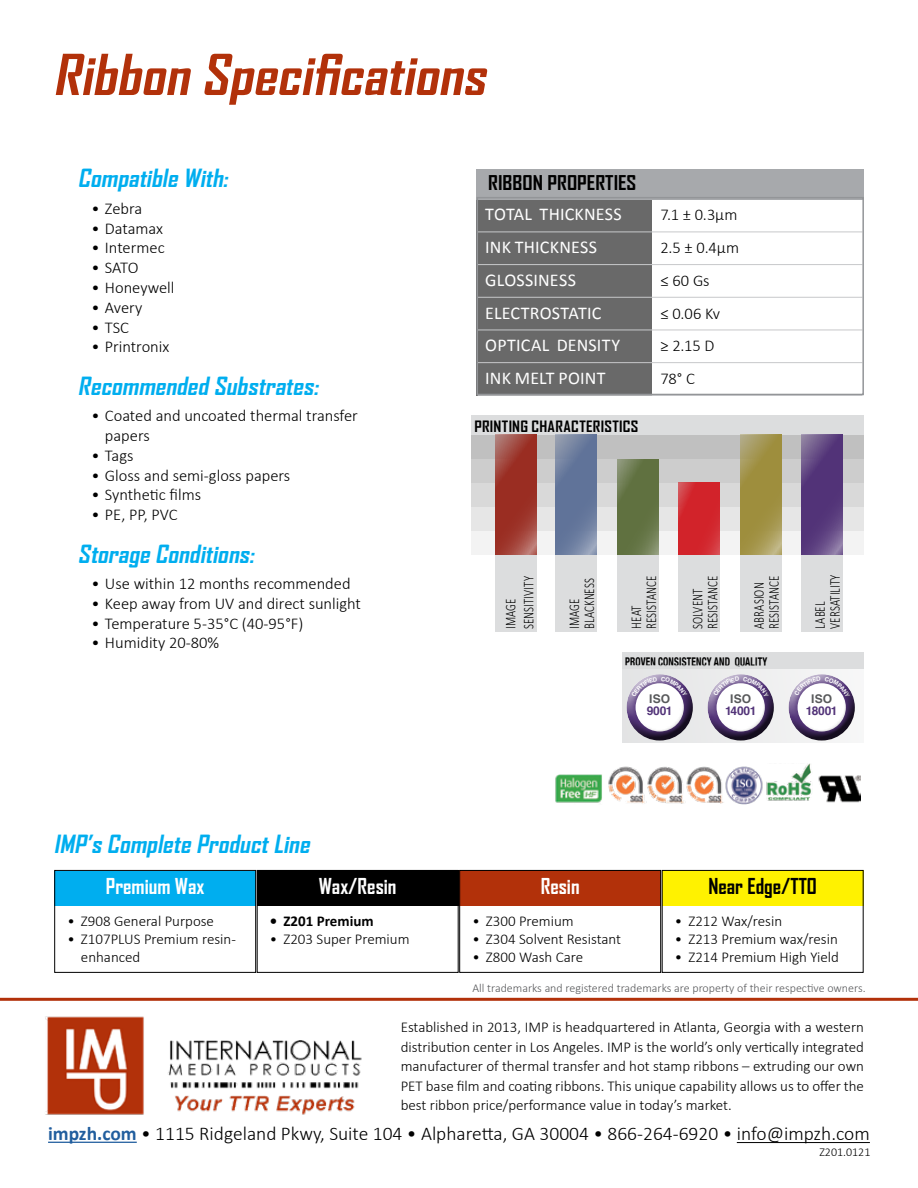
<style>
.page{position:relative;width:918px;height:1188px;background:#fff}
.page>*{position:absolute;margin:0;border:0;box-sizing:border-box;transform-origin:0 0}
.t1{font:italic 700 54px "Agency FB";color:#b2310a;scale:1.1 1}
.t2{font:italic 700 24px "Agency FB";color:#00aeef;scale:1.1 1}
.t3{font:700 21px "Agency FB";color:#fff}
.t4{font:700 21px "Agency FB";color:#000}
.t5{font:300 19.5px "Calibri";color:#000}
.t6{font:700 19.5px "Agency FB";color:#000;scale:1.1 1}
.t7{font:18px "Calibri";letter-spacing:.01em;color:#fff}
.t8{font:300 16.5px/19.8px "Calibri";color:#000}
.t9{font:300 15px/19.5px "Calibri";color:#000;text-align:justify}
.t10{font:300 15px/15px "Calibri";color:#000;scale:.72 1}
.t11{font:700 15px "Agency FB";letter-spacing:.02em;color:#000;scale:1.1 1}
.t12{font:700 15px "Calibri";color:#000}
.t13{font:300 12px "Calibri";color:#58595b}
.t14{font:700 condensed 12px "Helvetica Neue";letter-spacing:.015em;color:#000;scale:.78 1}
.t15{font:700 12px "Helvetica";letter-spacing:-.025em;color:#523378}
.t16{font:700 12px "Helvetica";letter-spacing:.02em;color:#58595b}
.t17{font:300 12px "Calibri";color:#000}
.s1{font-weight:700;color:#215e9e}
</style>
<div class="page">
<hr style="left:0;top:998px;width:918px;height:3px;background:#b2310a">
<img style="left:45px;top:1016px;width:317px;height:99px">
<hr style="left:48px;top:1142px;width:89px;height:1px;background:#215e9e">
<hr style="left:737px;top:1142px;width:133px;height:1px;background:#000">
<div style="left:471px;top:435px;width:393px;height:24px;background:#c0c0c0"></div>
<div style="left:471px;top:459px;width:393px;height:24px;background:#cdcdcd"></div>
<div style="left:471px;top:483px;width:393px;height:24px;background:#d9d9d9"></div>
<div style="left:471px;top:507px;width:393px;height:24px;background:#e6e6e6"></div>
<div style="left:471px;top:531px;width:393px;height:24px;background:#f3f3f3"></div>
<div style="left:471px;top:415px;width:393px;height:20px;background:#dcddde"></div>
<div style="left:477px;top:199px;width:175px;height:196px;background:#696969"></div>
<div style="left:54px;top:871px;width:202px;height:34px;background:#00aeef"></div>
<div style="left:622px;top:652px;width:242px;height:16px;background:#dcddde"></div>
<div style="left:780px;top:664px;width:79px;height:65px;background:#fff;opacity:.75"></div>
<div style="left:785px;top:684px;width:79px;height:65px;background:#000;opacity:.75"></div>
<div style="left:699px;top:664px;width:79px;height:65px;background:#fff;opacity:.75"></div>
<div style="left:704px;top:684px;width:79px;height:65px;background:#000;opacity:.75"></div>
<div style="left:618px;top:664px;width:79px;height:65px;background:#fff;opacity:.75"></div>
<div style="left:623px;top:684px;width:79px;height:65px;background:#000;opacity:.75"></div>
<div style="left:257px;top:870px;width:202px;height:35px;background:#000"></div>
<div style="left:459px;top:870px;width:202px;height:35px;background:#b2310a"></div>
<div style="left:662px;top:870px;width:202px;height:35px;background:#fff200"></div>
<div style="left:54px;top:870px;width:202px;height:103px;border:1px solid #000"></div>
<div style="left:257px;top:870px;width:202px;height:103px;border:1px solid #000"></div>
<div style="left:459px;top:870px;width:202px;height:103px;border:1px solid #000"></div>
<div style="left:662px;top:870px;width:202px;height:103px;border:1px solid #000"></div>
<div style="left:477px;top:169px;width:387px;height:30px;background:#a7a9ac"></div>
<hr style="left:478px;top:232px;width:384px;height:1px;background:#c7c8ca">
<hr style="left:478px;top:264px;width:384px;height:1px;background:#c7c8ca">
<hr style="left:478px;top:297px;width:384px;height:1px;background:#c7c8ca">
<hr style="left:478px;top:330px;width:384px;height:1px;background:#c7c8ca">
<hr style="left:478px;top:362px;width:384px;height:1px;background:#c7c8ca">
<hr style="left:478px;top:395px;width:384px;height:1px;background:#c7c8ca">
<div style="left:477px;top:197px;width:387px;height:198px;border:2px solid #939598"></div>
<div style="left:495px;top:555px;width:42px;height:76px;background:#dcddde"></div>
<div style="left:555px;top:555px;width:42px;height:76px;background:#dcddde"></div>
<div style="left:617px;top:555px;width:42px;height:76px;background:#dcddde"></div>
<div style="left:679px;top:555px;width:41px;height:76px;background:#dcddde"></div>
<div style="left:740px;top:555px;width:42px;height:76px;background:#dcddde"></div>
<div style="left:801px;top:555px;width:42px;height:76px;background:#dcddde"></div>
<svg style="left:495px;top:435px;width:42px;height:120px;background:#9e3b31"></svg>
<svg style="left:555px;top:435px;width:42px;height:120px;background:#697b9e"></svg>
<svg style="left:617px;top:460px;width:42px;height:95px;background:#667647"></svg>
<div style="left:679px;top:483px;width:41px;height:72px;background:#d2232a"></div>
<svg style="left:740px;top:435px;width:42px;height:120px;background:#a29349"></svg>
<svg style="left:801px;top:435px;width:42px;height:120px;background:#5d407f"></svg>
<img style="left:555px;top:764px;width:306px;height:41px">
<svg style="left:794px;top:677px;width:56px;height:20px"></svg>
<svg style="left:713px;top:677px;width:56px;height:20px"></svg>
<svg style="left:631px;top:677px;width:56px;height:20px"></svg>
<h1 class="t1" style="left:53px;top:41px;width:405px">Ribbon Specifications</h1>
<h2 class="t2" style="left:78px;top:163px;width:142px">Compatible With:</h2>
<p class="t8" style="left:91px;top:198px;width:52px">• Zebra</p>
<p class="t8" style="left:91px;top:218px;width:73px">• Datamax</p>
<p class="t8" style="left:91px;top:238px;width:75px">• Intermec</p>
<p class="t8" style="left:91px;top:258px;width:49px">• SATO</p>
<p class="t8" style="left:91px;top:277px;width:85px">• Honeywell</p>
<p class="t8" style="left:91px;top:297px;width:52px">• Avery</p>
<p class="t8" style="left:91px;top:317px;width:39px">• TSC</p>
<p class="t8" style="left:91px;top:337px;width:79px">• Printronix</p>
<h2 class="t2" style="left:78px;top:371px;width:225px">Recommended Substrates:</h2>
<p class="t8" style="left:105px;top:406px;width:254px;text-indent:-13px">• Coated and uncoated thermal transfer papers</p>
<p class="t8" style="left:91px;top:445px;width:44px">• Tags</p>
<p class="t8" style="left:91px;top:465px;width:200px">• Gloss and semi-gloss papers</p>
<p class="t8" style="left:91px;top:485px;width:111px">• Synthetic films</p>
<p class="t8" style="left:91px;top:505px;width:88px">• PE, PP, PVC</p>
<h2 class="t2" style="left:78px;top:539px;width:166px">Storage Conditions:</h2>
<p class="t8" style="left:91px;top:574px;width:261px">• Use within 12 months recommended</p>
<p class="t8" style="left:91px;top:593px;width:271px">• Keep away from UV and direct sunlight</p>
<p class="t8" style="left:91px;top:613px;width:213px">• Temperature 5-35°C (40-95°F)</p>
<p class="t8" style="left:91px;top:633px;width:129px">• Humidity 20-80%</p>
<h3 class="t6" style="left:488px;top:171px;width:136px">RIBBON PROPERTIES</h3>
<p class="t7" style="left:485px;top:202px;width:138px">TOTAL THICKNESS</p>
<p class="t8" style="left:660px;top:205px;width:79px">7.1 ± 0.3μm</p>
<p class="t7" style="left:485px;top:235px;width:113px">INK THICKNESS</p>
<p class="t8" style="left:660px;top:238px;width:80px">2.5 ± 0.4μm</p>
<p class="t7" style="left:485px;top:267px;width:92px">GLOSSINESS</p>
<p class="t8" style="left:660px;top:270px;width:51px">≤ 60 Gs</p>
<p class="t7" style="left:485px;top:300px;width:118px">ELECTROSTATIC</p>
<p class="t8" style="left:660px;top:303px;width:61px">≤ 0.06 Kv</p>
<p class="t7" style="left:485px;top:333px;width:136px">OPTICAL DENSITY</p>
<p class="t8" style="left:660px;top:336px;width:56px">≥ 2.15 D</p>
<p class="t7" style="left:485px;top:365px;width:122px">INK MELT POINT</p>
<p class="t8" style="left:660px;top:368px;width:36px">78° C</p>
<p class="t11" style="left:474px;top:417px;width:150px">PRINTING CHARACTERISTICS</p>
<p class="t10" style="left:502px;top:629px;width:74px;line-height:18px;rotate:-90deg">IMAGE<br>SENSITIVITY</p>
<p class="t10" style="left:566px;top:629px;width:72px;rotate:-90deg">IMAGE<br>BLACKNESS</p>
<p class="t10" style="left:629px;top:629px;width:75px;rotate:-90deg">HEAT<br>RESISTANCE</p>
<p class="t10" style="left:690px;top:629px;width:75px;rotate:-90deg">SOLVENT<br>RESISTANCE</p>
<p class="t10" style="left:751px;top:629px;width:75px;rotate:-90deg">ABRASION<br>RESISTANCE</p>
<p class="t10" style="left:812px;top:629px;width:77px;rotate:-90deg">LABEL<br>VERSATILITY</p>
<p class="t14" style="left:625px;top:651px;width:184px">PROVEN CONSISTENCY AND QUALITY</p>
<p class="t16" style="left:649px;top:689px;width:23px">ISO</p>
<p class="t15" style="left:647px;top:701px;width:27px">9001</p>
<p class="t16" style="left:730px;top:689px;width:23px">ISO</p>
<p class="t15" style="left:725px;top:701px;width:33px">14001</p>
<p class="t16" style="left:811px;top:689px;width:23px">ISO</p>
<p class="t15" style="left:806px;top:701px;width:33px">18001</p>
<h2 class="t2" style="left:54px;top:829px;width:239px">IMP’s Complete ProductLine</h2>
<h3 class="t3" style="left:106px;top:873px;width:100px">Premium Wax</h3>
<h3 class="t3" style="left:319px;top:873px;width:79px">Wax/Resin</h3>
<h3 class="t3" style="left:541px;top:873px;width:40px">Resin</h3>
<h3 class="t4" style="left:708px;top:873px;width:110px">Near Edge/TTO</h3>
<p class="t9" style="left:67px;top:911px;width:148px">• Z908 General Purpose</p>
<p class="t9" style="left:81px;top:930px;width:157px;line-height:18px;text-indent:-14px">• Z107PLUS Premium resin&shy;enhanced</p>
<p class="t9" style="left:675px;top:911px;width:109px">• Z212 Wax/resin</p>
<p class="t9" style="left:675px;top:929px;width:164px">• Z213 Premium wax/resin</p>
<p class="t9" style="left:675px;top:947px;width:166px">• Z214 Premium High Yield</p>
<p class="t13" style="left:472px;top:981px;width:395px">All trademarks and registered trademarks are property of their respective owners.</p>
<p class="t12" style="left:270px;top:911px;width:105px">• Z201 Premium</p>
<p class="t9" style="left:270px;top:929px;width:141px">• Z203 Super Premium</p>
<p class="t9" style="left:472px;top:911px;width:103px">• Z300 Premium</p>
<p class="t9" style="left:472px;top:929px;width:150px">• Z304 Solvent Resistant</p>
<p class="t9" style="left:472px;top:947px;width:112px">• Z800 Wash Care</p>
<p class="t9" style="left:401px;top:1017px;width:465px">Established in 2013, IMP is headquartered in Atlanta, Georgia with a western distribution center in Los Angeles. IMP is the world’s only vertically integrated manufacturer of thermal transfer and hot stamp ribbons – extruding our own PET base film and coating ribbons. This unique capability allows us to offer the best ribbon price/performance value in today’s market.</p>
<h3 class="t5" style="left:48px;top:1122px;width:823px"><span class="s1">impzh.com</span> • 1115 Ridgeland Pkwy, Suite 104 • Alpharetta, GA 30004 • 866-264-6920 • info@impzh.com</h3>
<p class="t17" style="left:819px;top:1144px;width:53px">Z201.0121</p>
</div>
